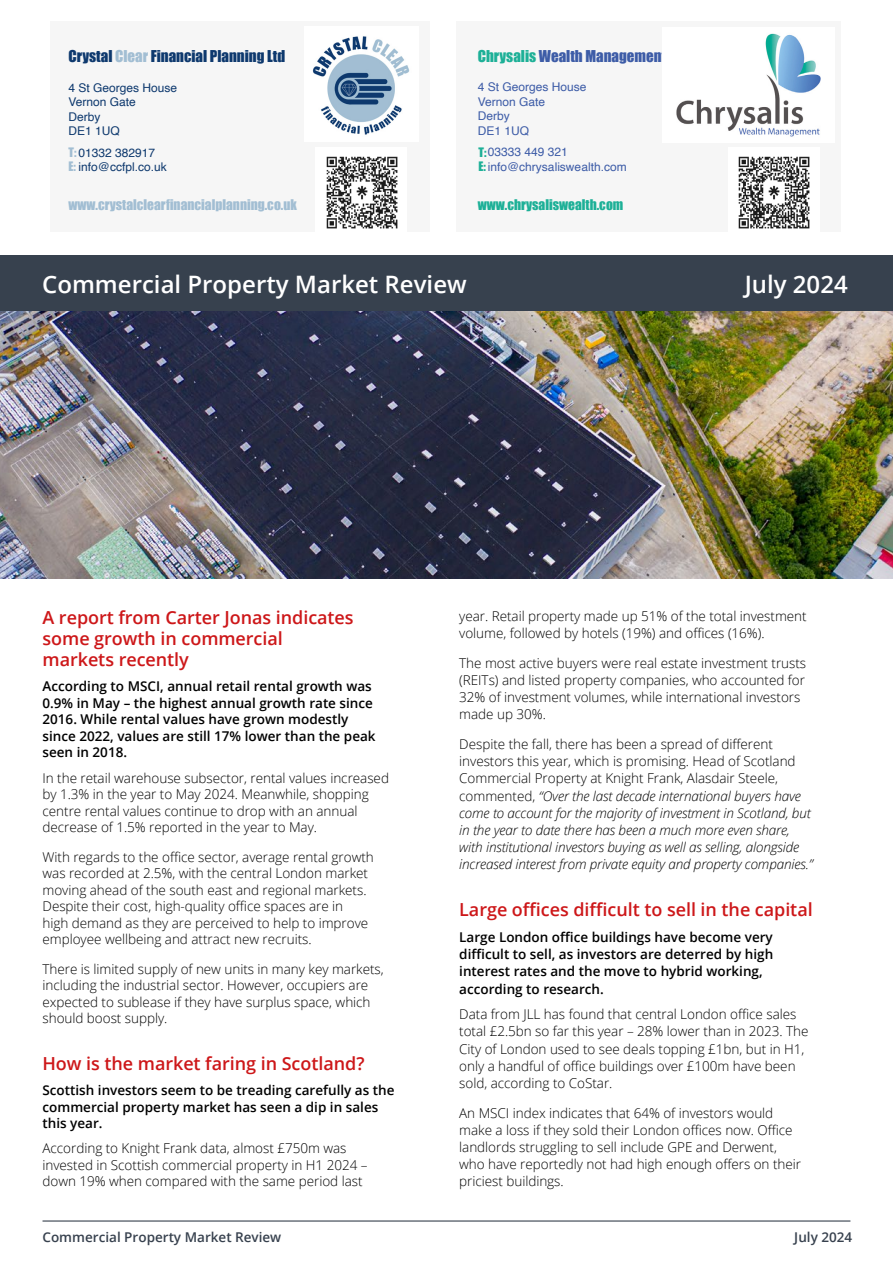
<style>
.page{position:relative;width:893px;height:1263px;background:#fff}
.page>*{position:absolute;margin:0;border:0;box-sizing:border-box;transform-origin:0 0}
.t1{font:600 24px "Open Sans";color:#fff}
.t2{font:600 18px/21px "Open Sans";letter-spacing:-.005em;color:#cd1719}
.t3{font:15px "Impact";color:#0e396e}
.t4{font:15px "Impact";color:#3d5ca7}
.t5{font:300 13.5px/16.5px "Open Sans";letter-spacing:-.005em;color:#000}
.t6{font:600 13.5px/16.5px "Open Sans";color:#000}
.t7{font:italic 300 13.5px/17.1px "Open Sans";letter-spacing:-.01em;color:#000}
.t8{font:13.5px "Impact";color:#a2bed3}
.t9{font:600 13.5px "Open Sans";color:#37414e}
.t10{font:13.5px "Impact";color:#1db097}
.t11{font:12px/14.4px "Helvetica";color:#3d5ca7}
.t12{font:12px/14.4px "Helvetica";color:#0e396e}
.s1{color:#a2bed3}
.s2{font-family:"Impact";color:#a2bed3}
.s3{color:#1db097}
.s4{font-family:"Impact";color:#1db097}
.s5{font-style:normal}
</style>
<div class="page">
<hr style="left:43px;top:1220px;width:807px;height:1px;background:#37414e">
<img style="left:0;top:310px;width:893px;height:268px">
<div style="left:0;top:255px;width:893px;height:55px;background:#37414e"></div>
<div style="left:51px;top:21px;width:379px;height:211px;background:#f6f6f6"></div>
<img style="left:313px;top:36px;width:96px;height:99px">
<div style="left:315px;top:147px;width:92px;height:92px;background:#fff"></div>
<img style="left:326px;top:157px;width:72px;height:71px">
<div style="left:456px;top:21px;width:385px;height:211px;background:#f6f6f6"></div>
<img style="left:676px;top:33px;width:145px;height:104px">
<div style="left:728px;top:147px;width:91px;height:92px;background:#fff"></div>
<img style="left:738px;top:157px;width:72px;height:71px">
<p class="t3" style="left:68px;top:45px;width:218px">Crystal <span class="s1">Clear</span> Financial Planning Ltd</p>
<p class="t12" style="left:68px;top:81px;width:110px">4 St Georges House<br>Vernon Gate<br>Derby<br>DE1 1UQ</p>
<p class="t12" style="left:68px;top:146px;width:100px"><span class="s2">T:</span> 01332 382917<br><span class="s2">E:</span> info@ccfpl.co.uk</p>
<p class="t8" style="left:68px;top:194px;width:230px">www.crystalclearfinancialplanning.co.uk</p>
<p class="t4" style="left:478px;top:44px;width:211px"><span class="s3">Chrysalis</span> Wealth Management Ltd</p>
<p class="t11" style="left:478px;top:80px;width:110px">4 St Georges House<br>Vernon Gate<br>Derby<br>DE1 1UQ</p>
<p class="t11" style="left:479px;top:145px;width:150px"><span class="s4">T:</span>03333 449 321<br><span class="s4">E:</span>info@chrysaliswealth.com</p>
<p class="t10" style="left:478px;top:195px;width:147px">www.chrysaliswealth.com</p>
<h1 class="t1" style="left:42px;top:267px;width:426px">Commercial Property Market Review</h1>
<h1 class="t1" style="left:745px;top:267px;width:105px">July 2024</h1>
<h2 class="t2" style="left:43px;top:607px;width:313px">A report from Carter Jonas indicates some growth in commercial markets recently</h2>
<p class="t6" style="left:43px;top:678px;width:335px">According to MSCI, annual retail rental growth was 0.9% in May – the highest annual growth rate since 2016. While rental values have grown modestly since 2022, values are still 17% lower than the peak seen in 2018.</p>
<p class="t5" style="left:43px;top:769px;width:348px">In the retail warehouse subsector, rental values increased by 1.3% in the year to May 2024. Meanwhile, shopping centre rental values continue to drop with an annual decrease of 1.5% reported in the year to May.</p>
<p class="t5" style="left:43px;top:848px;width:333px">With regards to the office sector, average rental growth was recorded at 2.5%, with the central London market moving ahead of the south east and regional markets.<br>Despite their cost, high-quality office spaces are in<br>high demand as they are perceived to help to improve employee wellbeing and attract new recruits.</p>
<p class="t5" style="left:43px;top:960px;width:343px">There is limited supply of new units in many key markets, including the industrial sector. However, occupiers are expected to sublease if they have surplus space, which should boost supply.</p>
<h2 class="t2" style="left:43px;top:1052px;width:323px">How is the market faring in Scotland?</h2>
<p class="t6" style="left:43px;top:1082px;width:353px">Scottish investors seem to be treading carefully as the commercial property market has seen a dip in sales this year.</p>
<p class="t5" style="left:43px;top:1140px;width:327px">According to Knight Frank data, almost £750m was invested in Scottish commercial property in H1 2024 – down 19% when compared with the same period last</p>
<p class="t5" style="left:459px;top:607px;width:349px;line-height:17.1px">year. Retail property made up 51% of the total investment volume, followed by hotels (19%) and offices (16%).</p>
<p class="t5" style="left:459px;top:654px;width:348px;line-height:17.1px">The most active buyers were real estate investment trusts (REITs) and listed property companies, who accounted for 32% of investment volumes, while international investors made up 30%.</p>
<p class="t7" style="left:459px;top:735px;width:355px"><span class="s5">Despite the fall, there has been a spread of different investors this year, which is promising. Head of Scotland Commercial Property at Knight Frank, Alasdair Steele, commented,</span> “Over the last decade international buyers have come to account for the majority of investment in Scotland, but in the year to date there has been a much more even share, with institutional investors buying as well as selling, alongside increased interest from private equity and property companies.”</p>
<h2 class="t2" style="left:459px;top:899px;width:355px">Large offices difficult to sell in the capital</h2>
<p class="t6" style="left:459px;top:928px;width:316px;line-height:17.1px">Large London office buildings have become very difficult to sell, as investors are deterred by high interest rates and the move to hybrid working, according to research.</p>
<p class="t5" style="left:459px;top:1005px;width:351px;line-height:17.1px">Data from JLL has found that central London office sales total £2.5bn so far this year – 28% lower than in 2023. The City of London used to see deals topping £1bn, but in H1, only a handful of office buildings over £100m have been sold, according to CoStar.</p>
<p class="t5" style="left:459px;top:1104px;width:343px;line-height:17.1px">An MSCI index indicates that 64% of investors would make a loss if they sold their London offices now. Office landlords struggling to sell include GPE and Derwent, who have reportedly not had high enough offers on their priciest buildings.</p>
<p class="t9" style="left:43px;top:1227px;width:240px">Commercial Property Market Review</p>
<p class="t9" style="left:794px;top:1227px;width:59px">July 2024</p>
</div>
